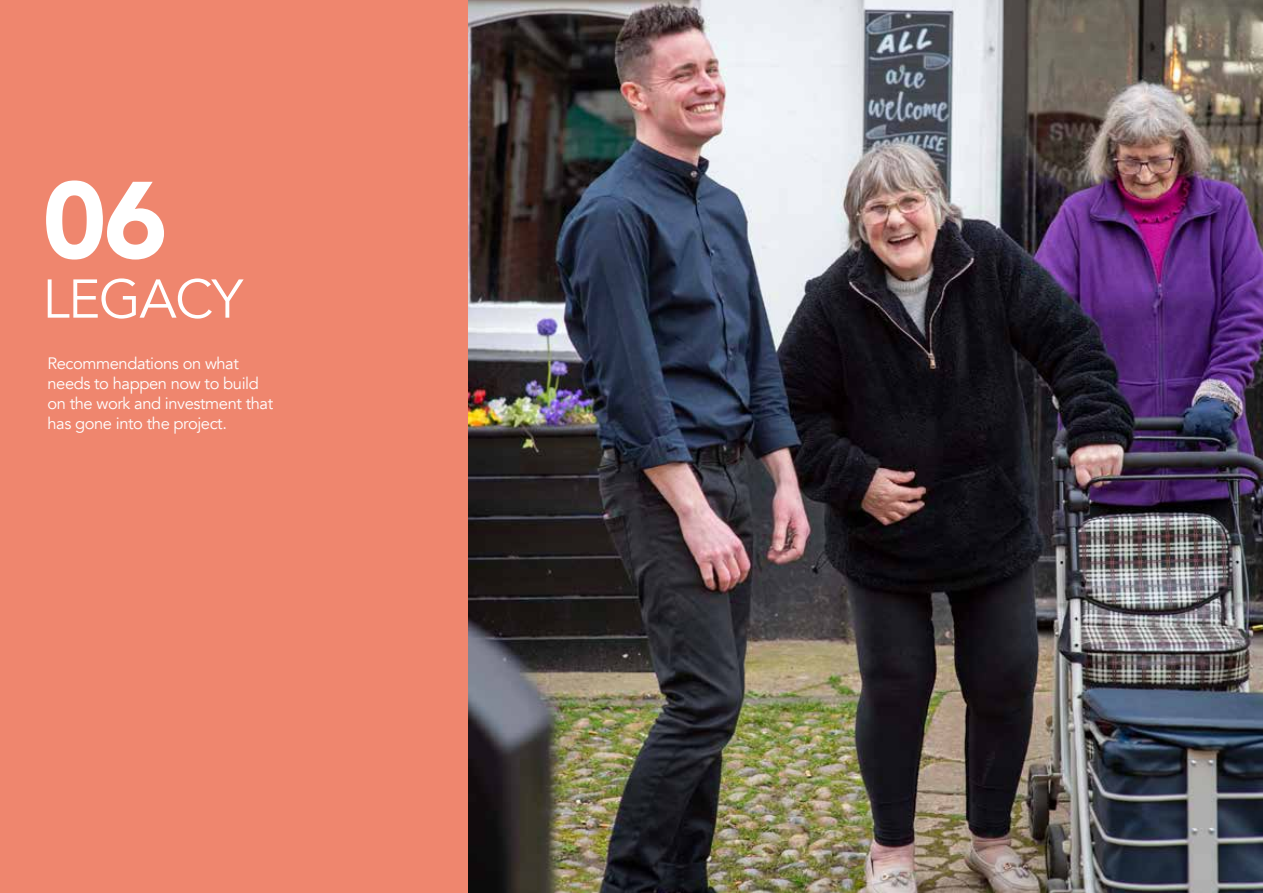
<style>
.page{position:relative;width:1263px;height:893px;background:#fff}
.page>*{position:absolute;margin:0;border:0;box-sizing:border-box;transform-origin:0 0}
.t1{font:900 108px "Avenir";color:#fff}
.t2{font:54px "Avenir";letter-spacing:-.025em;color:#fff}
.t3{font:16.5px/19.8px "Avenir";letter-spacing:-.025em;color:#fff}
</style>
<div class="page">
<div style="left:0;top:0;width:468px;height:893px;background:#ef866e"></div>
<img style="left:468px;top:0;width:795px;height:893px">
<h1 class="t1" style="left:43px;top:128px;width:127px">06</h1>
<h2 class="t2" style="left:43px;top:267px;width:202px">LEGACY</h2>
<p class="t3" style="left:47px;top:354px;width:227px">Recommendations on what needs to happen now to build on the work and investment that has gone into the project.</p>
</div>
